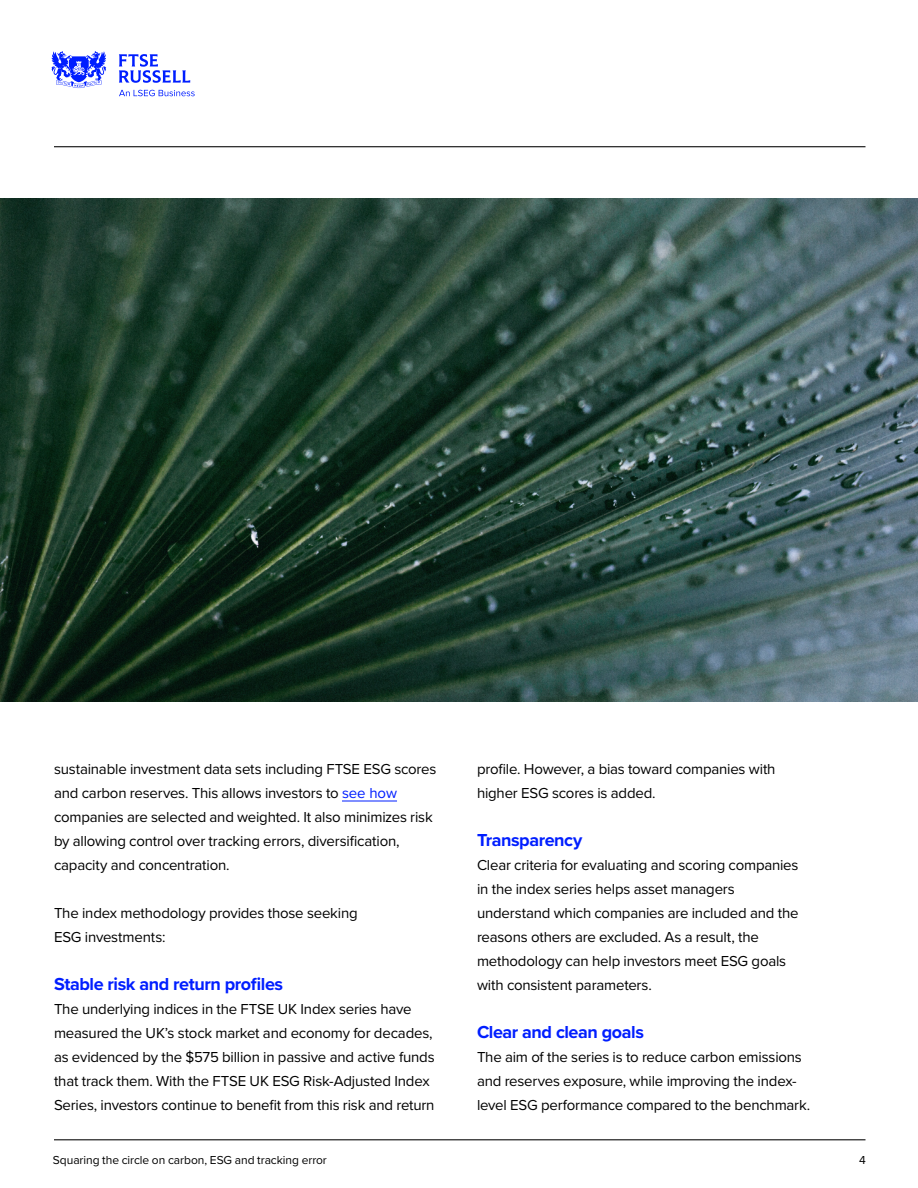
<style>
.page{position:relative;width:918px;height:1188px;background:#fff}
.page>*{position:absolute;margin:0;border:0;box-sizing:border-box;transform-origin:0 0}
.bullet{font:700 18px "Proxima Nova";letter-spacing:-.025em;color:#001eff}
.bullet-2{font:15px/24px "Proxima Nova";letter-spacing:-.015em;color:#000}
.body{font:15px/24px "Proxima Nova";letter-spacing:-.015em;color:#000}
.body-2{font:12px "Proxima Nova";letter-spacing:-.005em;color:#000}
.s1{color:#001eff}
</style>
<div class="page">
<img style="left:0;top:198px;width:918px;height:504px">
<hr style="left:342px;top:801px;width:55px;height:1px;background:#001eff">
<svg style="left:51px;top:51px;width:144px;height:45px"></svg>
<hr style="left:54px;top:1139px;width:812px;height:1px;background:#000">
<hr style="left:54px;top:146px;width:812px;height:1px;background:#000">
<p class="body" style="left:54px;top:756px;width:384px">sustainable investment data sets including FTSE ESG scores and carbon reserves. This allows investors to <span class="s1">see how </span>companies are selected and weighted. It also minimizes risk by allowing control over tracking errors, diversification, capacity and concentration.</p>
<p class="body" style="left:54px;top:900px;width:305px">The index methodology provides those seeking<br>ESG investments:</p>
<p class="bullet" style="left:54px;top:971px;width:231px">Stable risk and return profiles</p>
<p class="bullet-2" style="left:54px;top:996px;width:382px">The underlying indices in the FTSE UK Index series have measured the UK’s stock market and economy for decades, as evidenced by the $575 billion in passive and active funds that track them. With the FTSE UK ESG Risk-Adjusted Index Series, investors continue to benefit from this risk and return</p>
<p class="bullet-2" style="left:477px;top:756px;width:300px">profile. However, a bias toward companies with higher ESG scores is added.</p>
<p class="bullet" style="left:477px;top:827px;width:107px">Transparency</p>
<p class="bullet-2" style="left:477px;top:852px;width:323px">Clear criteria for evaluating and scoring companies in the index series helps asset managers understand which companies are included and the reasons others are excluded. As a result, the methodology can help investors meet ESG goals with consistent parameters.</p>
<p class="bullet" style="left:477px;top:1019px;width:168px">Clear and clean goals</p>
<p class="bullet-2" style="left:477px;top:1044px;width:335px">The aim of the series is to reduce carbon emissions and reserves exposure, while improving the index&shy;level ESG performance compared to the benchmark.</p>
<p class="body-2" style="left:53px;top:1152px;width:276px">Squaring the circle on carbon, ESG and tracking error</p>
<p class="body-2" style="left:859px;top:1152px;width:8px">4</p>
</div>
